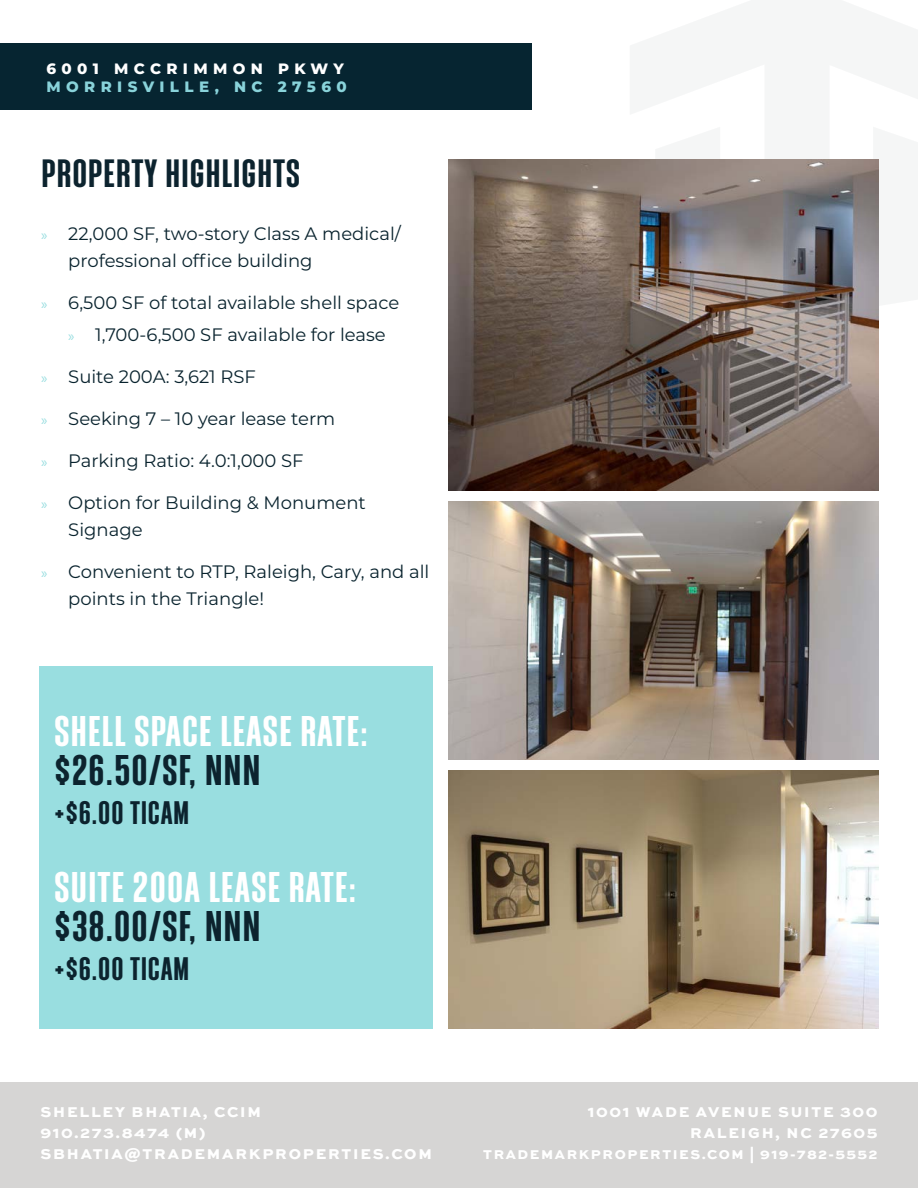
<style>
.page{position:relative;width:918px;height:1188px;background:#fff}
.page>*{position:absolute;margin:0;border:0;box-sizing:border-box;transform-origin:0 0}
.t1{font:700 37.5px/39px "Athletic Condensed";letter-spacing:.02em;color:#fff}
.t2{font:700 37.5px "Athletic Condensed";letter-spacing:.02em;color:#0c232e}
.t3{font:700 34.5px "Athletic Condensed";letter-spacing:.02em;color:#0c232e}
.t4{font:700 28.5px "Athletic Condensed";letter-spacing:.02em;color:#0c232e}
.t5{font:18px/27px "Montserrat";color:#09232e}
.t6{font:15px "Sweet Sans Heavy SC";letter-spacing:.12em;color:#fff}
.t7{font:800 15px "Montserrat";letter-spacing:.36em;color:#89d3da}
.t8{font:800 15px "Montserrat";letter-spacing:.36em;color:#fff}
.t9{font:15px "Sweet Sans Heavy SC";letter-spacing:.1em;color:#fff}
.t10{font:13.5px "Sweet Sans Heavy SC";letter-spacing:.12em;color:#fff}
.s1{font-family:"Myriad Pro";font-size:15px;color:#99dee0}
.s2{color:#0c232e}
</style>
<div class="page">
<div style="left:0;top:43px;width:531px;height:67px;background:#062531"></div>
<div style="left:0;top:1082px;width:918px;height:106px;background:#d6d5d4"></div>
<img style="left:449px;top:160px;width:429px;height:330px">
<img style="left:449px;top:501px;width:429px;height:259px">
<img style="left:449px;top:770px;width:429px;height:259px">
<div style="left:40px;top:666px;width:393px;height:363px;background:#99dee0"></div>
<p class="t8" style="left:46px;top:57px;width:299px">6001 MCCRIMMON PKWY</p>
<p class="t7" style="left:46px;top:76px;width:302px">MORRISVILLE, NC 27560</p>
<p class="t3" style="left:41px;top:153px;width:260px">PROPERTY HIGHLIGHTS</p>
<p class="t5" style="left:68px;top:219px;width:334px;text-indent:-27px"><span class="s1">»</span> 22,000 SF, two-story Class A medical/ professional office building</p>
<p class="t5" style="left:41px;top:288px;width:359px"><span class="s1">»</span> 6,500 SF of total available shell space</p>
<p class="t5" style="left:68px;top:320px;width:319px"><span class="s1">»</span> 1,700-6,500 SF available for lease</p>
<p class="t5" style="left:41px;top:362px;width:216px"><span class="s1">»</span> Suite 200A: 3,621 RSF</p>
<p class="t5" style="left:41px;top:404px;width:295px"><span class="s1">»</span> Seeking 7 – 10 year lease term</p>
<p class="t5" style="left:41px;top:446px;width:264px"><span class="s1">»</span> Parking Ratio: 4.0:1,000 SF</p>
<p class="t5" style="left:68px;top:488px;width:299px;text-indent:-27px"><span class="s1">»</span> Option for Building &amp; Monument<br>Signage</p>
<p class="t5" style="left:68px;top:557px;width:363px;text-indent:-27px"><span class="s1">»</span> Convenient to RTP, Raleigh, Cary, and all points in the Triangle!</p>
<p class="t1" style="left:54px;top:712px;width:315px">SHELL SPACE LEASE RATE: <span class="s2">$26.50/SF, NNN</span></p>
<p class="t4" style="left:54px;top:795px;width:137px">+$6.00 TICAM</p>
<p class="t1" style="left:54px;top:868px;width:304px">SUITE 200A LEASE RATE:</p>
<p class="t2" style="left:54px;top:904px;width:208px">$38.00/SF, NNN</p>
<p class="t4" style="left:54px;top:951px;width:137px">+$6.00 TICAM</p>
<p class="t6" style="left:41px;top:1103px;width:222px">SHELLEY BHATIA, CCIM</p>
<p class="t9" style="left:40px;top:1124px;width:167px">910.273.8474 (M)</p>
<p class="t6" style="left:41px;top:1145px;width:393px">SBHATIA@TRADEMARKPROPERTIES.COM</p>
<p class="t6" style="left:588px;top:1103px;width:291px">1001 WADE AVENUE SUITE 300</p>
<p class="t6" style="left:690px;top:1124px;width:189px">RALEIGH, NC 27605</p>
<p class="t10" style="left:483px;top:1146px;width:396px">TRADEMARKPROPERTIES.COM | 919-782-5552</p>
</div>
